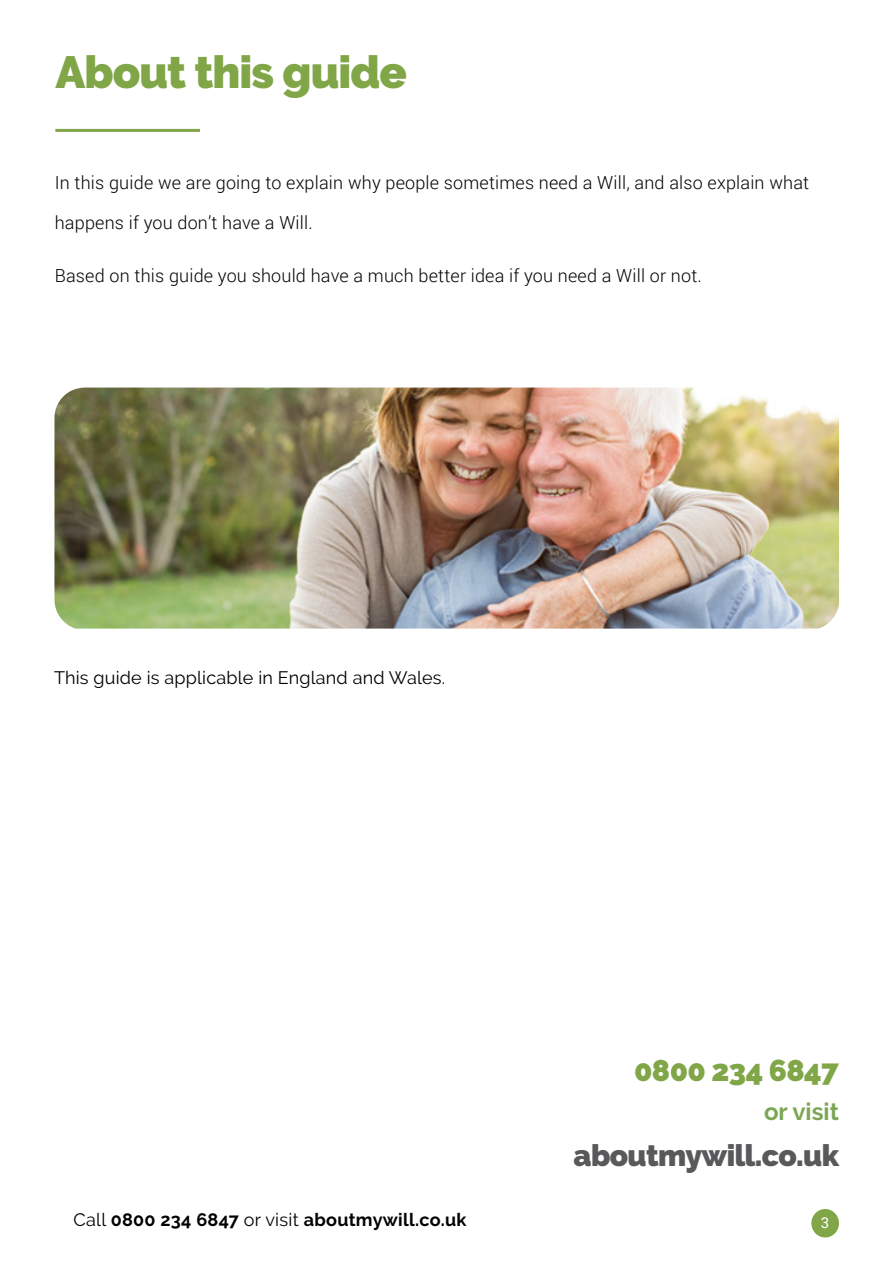
<style>
.page{position:relative;width:893px;height:1263px;background:#fff}
.page>*{position:absolute;margin:0;border:0;box-sizing:border-box;transform-origin:0 0}
.HEADERS{font:900 45px "Raleway";letter-spacing:-.02em;color:#80a648}
.HEADERS-2{font:900 30px "Raleway";letter-spacing:-.02em;color:#59595c}
.HEADERS-3{font:900 30px "Raleway";letter-spacing:-.02em;color:#80a648}
.t1{font:700 24px "Raleway";color:#7ba754}
.SUBTITLE{font:300 18px "Roboto";letter-spacing:.01em;color:#000}
.t2{font:700 18px "Raleway";letter-spacing:.015em;color:#000}
.SUBTITLE-2{font:18px "Raleway";letter-spacing:.01em;color:#000}
.t3{font:15px "Roboto";color:#fff}
.s1{font-weight:400}
</style>
<div class="page">
<div style="left:811px;top:1209px;width:28px;height:28px;background:#80a647;border-radius:50%"></div>
<hr style="left:55px;top:129px;width:145px;height:3px;background:#80a647">
<img style="left:54px;top:388px;width:785px;height:241px">
<p class="HEADERS" style="left:55px;top:46px;width:353px">About this guide</p>
<p class="SUBTITLE" style="left:55px;top:170px;width:756px">In this guide we are going to explain why people sometimes need a Will, and also explain what</p>
<p class="SUBTITLE" style="left:55px;top:210px;width:259px">happens if you don’t have a Will.</p>
<p class="SUBTITLE" style="left:55px;top:263px;width:648px">Based on this guide you should have a much better idea if you need a Will or not.</p>
<p class="SUBTITLE-2" style="left:54px;top:667px;width:393px">This guide is applicable in England and Wales.</p>
<p class="HEADERS-3" style="left:634px;top:1053px;width:206px">0800 234 6847</p>
<p class="t1" style="left:764px;top:1098px;width:76px">or visit</p>
<p class="HEADERS-2" style="left:574px;top:1138px;width:267px">aboutmywill.co.uk</p>
<p class="t2" style="left:73px;top:1209px;width:395px"><span class="s1">Call</span> 0800 234 6847 <span class="s1">or visit</span> aboutmywill.co.uk</p>
<p class="t3" style="left:821px;top:1212px;width:10px">3</p>
</div>
